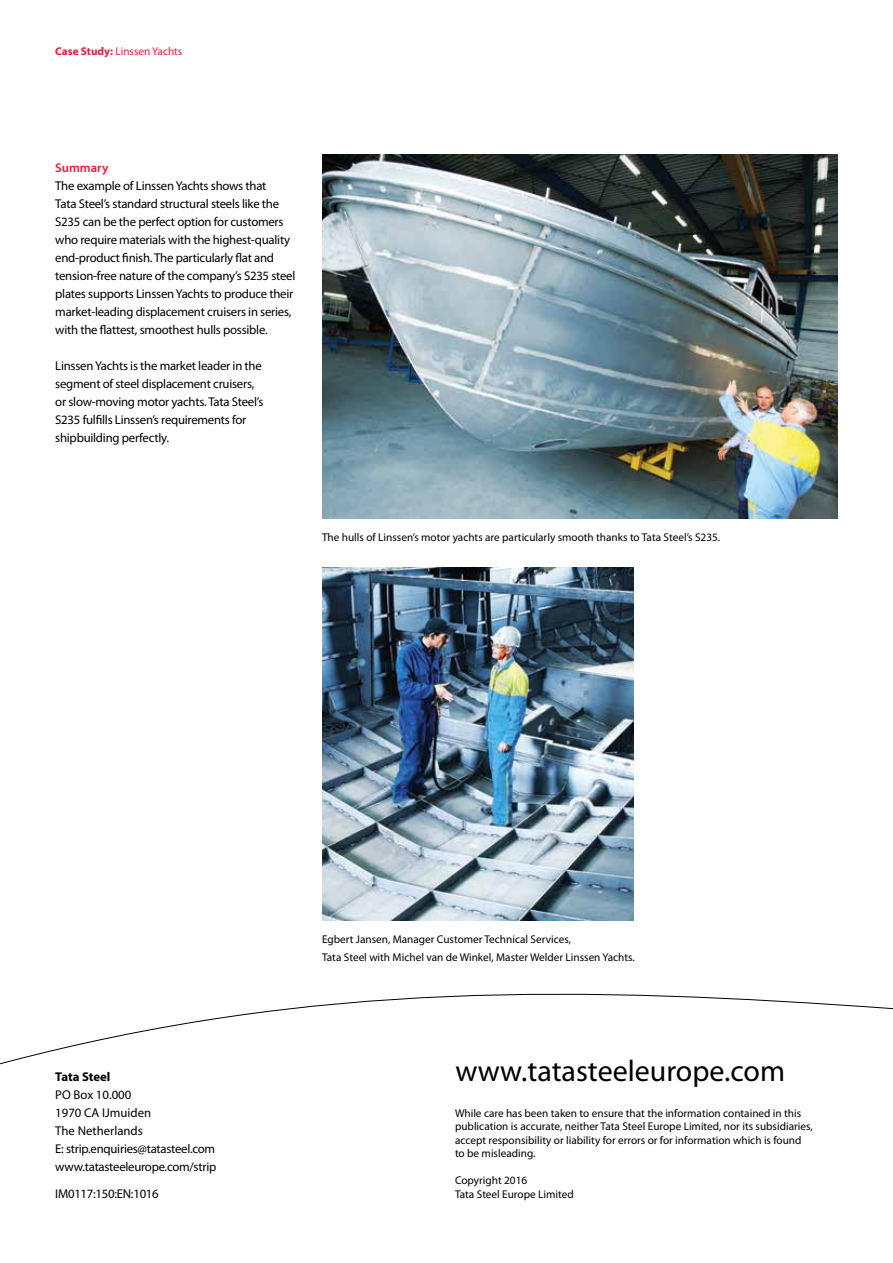
<style>
.page{position:relative;width:893px;height:1263px;background:#fff}
.page>*{position:absolute;margin:0;border:0;box-sizing:border-box;transform-origin:0 0}
.t1{font:30px "Myriad Pro";color:#000}
.t2{font:12.75px/18px "Myriad Pro";letter-spacing:-.02em;color:#000}
.t3{font:700 12.75px "Myriad Pro";letter-spacing:-.005em;color:#000}
.t4{font:600 12.75px "Myriad Pro";color:#ed1a3b}
.t5{font:11.25px/13.5px "Myriad Pro";color:#000}
.t6{font:11.25px "Myriad Pro";color:#ed1a3b}
.s1{font-weight:700}
</style>
<div class="page">
<svg style="left:0;top:994px;width:893px;height:70px"></svg>
<img style="left:322px;top:155px;width:516px;height:363px">
<img style="left:322px;top:567px;width:312px;height:354px">
<p class="t6" style="left:55px;top:45px;width:129px"><span class="s1">Case Study:</span> Linssen Yachts</p>
<p class="t4" style="left:55px;top:160px;width:55px">Summary</p>
<p class="t2" style="left:55px;top:177px;width:242px">The example of Linssen Yachts shows that<br>Tata Steel’s standard structural steels like the S235 can be the perfect option for customers who require materials with the highest-quality end-product finish. The particularly flat and tension-free nature of the company’s S235 steel plates supports Linssen Yachts to produce their market-leading displacement cruisers in series, with the flattest, smoothest hulls possible.</p>
<p class="t2" style="left:55px;top:357px;width:210px">Linssen Yachts is the market leader in the segment of steel displacement cruisers, or slow-moving motor yachts. Tata Steel’s S235 fulfills Linssen’s requirements for shipbuilding perfectly.</p>
<p class="t5" style="left:322px;top:530px;width:400px">The hulls of Linssen’s motor yachts are particularly smooth thanks to Tata Steel’s S235.</p>
<p class="t3" style="left:55px;top:1070px;width:57px">Tata Steel</p>
<p class="t2" style="left:55px;top:1086px;width:163px">PO Box 10.000<br>1970 CA IJmuiden<br>The Netherlands<br>E: strip.enquiries@tatasteel.com www.tatasteeleurope.com/strip</p>
<p class="t2" style="left:55px;top:1185px;width:105px">IM0117:150:EN:1016</p>
<p class="t5" style="left:322px;top:930px;width:314px;line-height:18px">Egbert Jansen, Manager Customer Technical Services,<br>Tata Steel with Michel van de Winkel, Master Welder Linssen Yachts.</p>
<h1 class="t1" style="left:455px;top:1055px;width:331px">www.tatasteeleurope.com</h1>
<p class="t5" style="left:455px;top:1107px;width:359px">While care has been taken to ensure that the information contained in this publication is accurate, neither Tata Steel Europe Limited, nor its subsidiaries, accept responsibility or liability for errors or for information which is found to be misleading.</p>
<p class="t5" style="left:455px;top:1174px;width:120px">Copyright 2016<br>Tata Steel Europe Limited</p>
</div>
